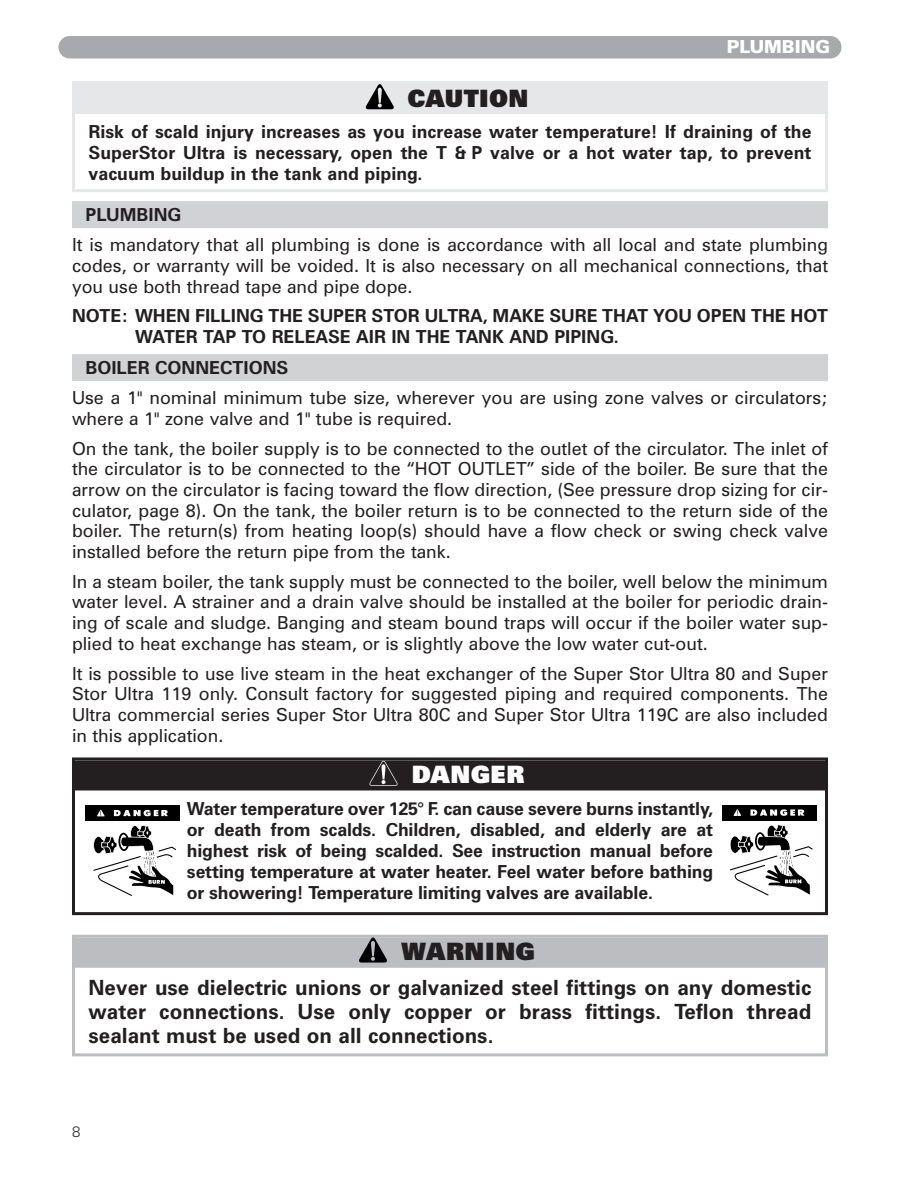
<style>
.page{position:relative;width:918px;height:1188px;background:#fff}
.page>*{position:absolute;margin:0;border:0;box-sizing:border-box;transform-origin:0 0}
.t1{font:900 24px "Zurich BT";color:#231f20}
.t2{font:900 24px "Zurich BT";color:#fff}
.t3{font:700 21px/24px "Zurich BT";color:#231f20;text-align:justify}
.t4{font:18px/20.7px "Zurich BT";color:#231f20;text-align:justify}
.t5{font:700 18px/21px "Zurich BT";color:#231f20;text-align:justify}
.t6{font:900 18px "Zurich BT";color:#fff}
.t7{font:300 15px "Zurich BT";color:#231f20}
</style>
<div class="page">
<div style="left:58px;top:36px;width:784px;height:22px;background:#a8a9ad;border-radius:11px"></div>
<div style="left:72px;top:201px;width:756px;height:27px;background:#d1d2d4"></div>
<div style="left:72px;top:354px;width:756px;height:27px;background:#d1d2d4"></div>
<div style="left:75px;top:760px;width:750px;height:30px;background:#231f20"></div>
<div style="left:72px;top:758px;width:756px;height:157px;border:3px solid #231f20"></div>
<div style="left:85px;top:805px;width:95px;height:16px;background:#000"></div>
<svg style="left:97px;top:810px;width:8px;height:6px"></svg>
<svg style="left:114px;top:810px;width:54px;height:6px"></svg>
<svg style="left:93px;top:825px;width:83px;height:71px"></svg>
<div style="left:722px;top:805px;width:94px;height:15px;background:#000"></div>
<svg style="left:734px;top:809px;width:7px;height:7px"></svg>
<svg style="left:750px;top:809px;width:54px;height:7px"></svg>
<svg style="left:730px;top:824px;width:83px;height:72px"></svg>
<svg style="left:369px;top:761px;width:29px;height:25px"></svg>
<div style="left:75px;top:938px;width:750px;height:30px;background:#bcbdc0"></div>
<div style="left:72px;top:935px;width:756px;height:121px;border:3px solid #bcbdc0"></div>
<div style="left:75px;top:84px;width:750px;height:30px;background:#e6e7e9"></div>
<div style="left:72px;top:81px;width:756px;height:111px;border:3px solid #e6e7e9"></div>
<svg style="left:359px;top:937px;width:28px;height:26px"></svg>
<svg style="left:366px;top:84px;width:28px;height:25px"></svg>
<p class="t6" style="left:727px;top:41px;width:105px">PLUMBING</p>
<h1 class="t1" style="left:407px;top:89px;width:123px">CAUTION</h1>
<p class="t5" style="left:88px;top:123px;width:725px">Risk of scald injury increases as you increase water temperature! If draining of the SuperStor Ultra is necessary, open the T &amp; P valve or a hot water tap, to prevent vacuum buildup in the tank and piping.</p>
<p class="t5" style="left:86px;top:207px;width:97px">PLUMBING</p>
<p class="t4" style="left:72px;top:236px;width:758px">It is mandatory that all plumbing is done is accordance with all local and state plumbing codes, or warranty will be voided. It is also necessary on all mechanical connections, that you use both thread tape and pipe dope.</p>
<p class="t5" style="left:135px;top:308px;width:694px;text-indent:-63px">NOTE: WHEN FILLING THE SUPER STOR ULTRA, MAKE SURE THAT YOU OPEN THE HOT<br>WATER TAP TO RELEASE AIR IN THE TANK AND PIPING.</p>
<p class="t5" style="left:86px;top:360px;width:204px">BOILER CONNECTIONS</p>
<p class="t4" style="left:72px;top:389px;width:758px">Use a 1" nominal minimum tube size, wherever you are using zone valves or circulators; where a 1" zone valve and 1" tube is required.</p>
<p class="t4" style="left:72px;top:439px;width:758px">On the tank, the boiler supply is to be connected to the outlet of the circulator. The inlet of the circulator is to be connected to the “HOT OUTLET” side of the boiler. Be sure that the arrow on the circulator is facing toward the flow direction, (See pressure drop sizing for cir&shy;culator, page 8). On the tank, the boiler return is to be connected to the return side of the boiler. The return(s) from heating loop(s) should have a flow check or swing check valve installed before the return pipe from the tank.</p>
<p class="t4" style="left:72px;top:573px;width:758px">In a steam boiler, the tank supply must be connected to the boiler, well below the minimum water level. A strainer and a drain valve should be installed at the boiler for periodic drain&shy;ing of scale and sludge. Banging and steam bound traps will occur if the boiler water sup&shy;plied to heat exchange has steam, or is slightly above the low water cut-out.</p>
<p class="t4" style="left:72px;top:664px;width:758px">It is possible to use live steam in the heat exchanger of the Super Stor Ultra 80 and Super Stor Ultra 119 only. Consult factory for suggested piping and required components. The Ultra commercial series Super Stor Ultra 80C and Super Stor Ultra 119C are also included in this application.</p>
<h1 class="t2" style="left:412px;top:766px;width:115px">DANGER</h1>
<p class="t5" style="left:187px;top:800px;width:528px">Water temperature over 125° F. can cause severe burns instantly, or death from scalds. Children, disabled, and elderly are at highest risk of being scalded. See instruction manual before setting temperature at water heater. Feel water before bathing or showering! Temperature limiting valves are available.</p>
<h1 class="t1" style="left:401px;top:943px;width:135px">WARNING</h1>
<p class="t3" style="left:88px;top:978px;width:725px">Never use dielectric unions or galvanized steel fittings on any domestic water connections. Use only copper or brass fittings. Teflon thread sealant must be used on all connections.</p>
<p class="t7" style="left:72px;top:1126px;width:10px">8</p>
</div>
